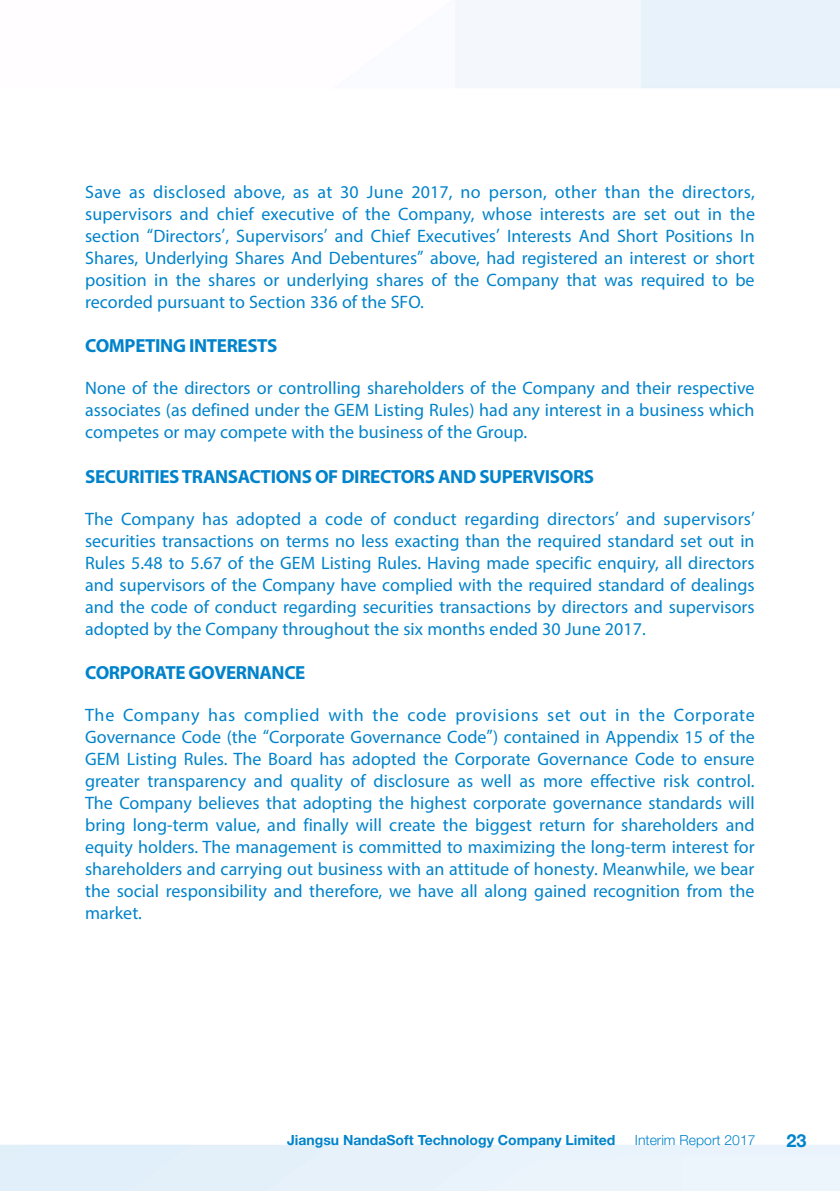
<style>
.page{position:relative;width:840px;height:1191px;background:#fff}
.page>*{position:absolute;margin:0;border:0;box-sizing:border-box;transform-origin:0 0}
.t1{font:700 19px "Myriad Pro";letter-spacing:-.02em;color:#0083cb}
.t2{font:18px/22px "Myriad Pro";color:#0083cb;text-align:justify}
.t3{font:700 18px "Helvetica Neue LT Std";color:#0083cb}
.t4{font:700 14px "Helvetica Neue LT Std";color:#0083cb}
.t5{font:300 14px "Helvetica Neue LT Std";color:#0083cb}
</style>
<div class="page">
<p class="t2" style="left:85px;top:180px;width:671px">Save as disclosed above, as at 30 June 2017, no person, other than the directors, supervisors and chief executive of the Company, whose interests are set out in the section “Directors’, Supervisors’ and Chief Executives’ Interests And Short Positions In Shares, Underlying Shares And Debentures” above, had registered an interest or short position in the shares or underlying shares of the Company that was required to be recorded pursuant to Section 336 of the SFO.</p>
<p class="t1" style="left:85px;top:333px;width:193px">COMPETING INTERESTS</p>
<p class="t2" style="left:85px;top:377px;width:670px">None of the directors or controlling shareholders of the Company and their respective associates (as defined under the GEM Listing Rules) had any interest in a business which competes or may compete with the business of the Group.</p>
<p class="t1" style="left:85px;top:464px;width:510px">SECURITIES TRANSACTIONS OF DIRECTORS AND SUPERVISORS</p>
<p class="t2" style="left:85px;top:507px;width:670px">The Company has adopted a code of conduct regarding directors’ and supervisors’ securities transactions on terms no less exacting than the required standard set out in Rules 5.48 to 5.67 of the GEM Listing Rules. Having made specific enquiry, all directors and supervisors of the Company have complied with the required standard of dealings and the code of conduct regarding securities transactions by directors and supervisors adopted by the Company throughout the six months ended 30 June 2017.</p>
<p class="t1" style="left:85px;top:660px;width:221px">CORPORATE GOVERNANCE</p>
<p class="t2" style="left:85px;top:704px;width:671px">The Company has complied with the code provisions set out in the Corporate Governance Code (the “Corporate Governance Code”) contained in Appendix 15 of the GEM Listing Rules. The Board has adopted the Corporate Governance Code to ensure greater transparency and quality of disclosure as well as more effective risk control.<br>The Company believes that adopting the highest corporate governance standards will bring long-term value, and finally will create the biggest return for shareholders and equity holders. The management is committed to maximizing the long-term interest for shareholders and carrying out business with an attitude of honesty. Meanwhile, we bear the social responsibility and therefore, we have all along gained recognition from the market.</p>
<p class="t4" style="left:287px;top:1130px;width:330px">Jiangsu NandaSoft Technology Company Limited</p>
<p class="t5" style="left:634px;top:1131px;width:122px">Interim Report 2017</p>
<p class="t3" style="left:785px;top:1129px;width:22px">23</p>
</div>
